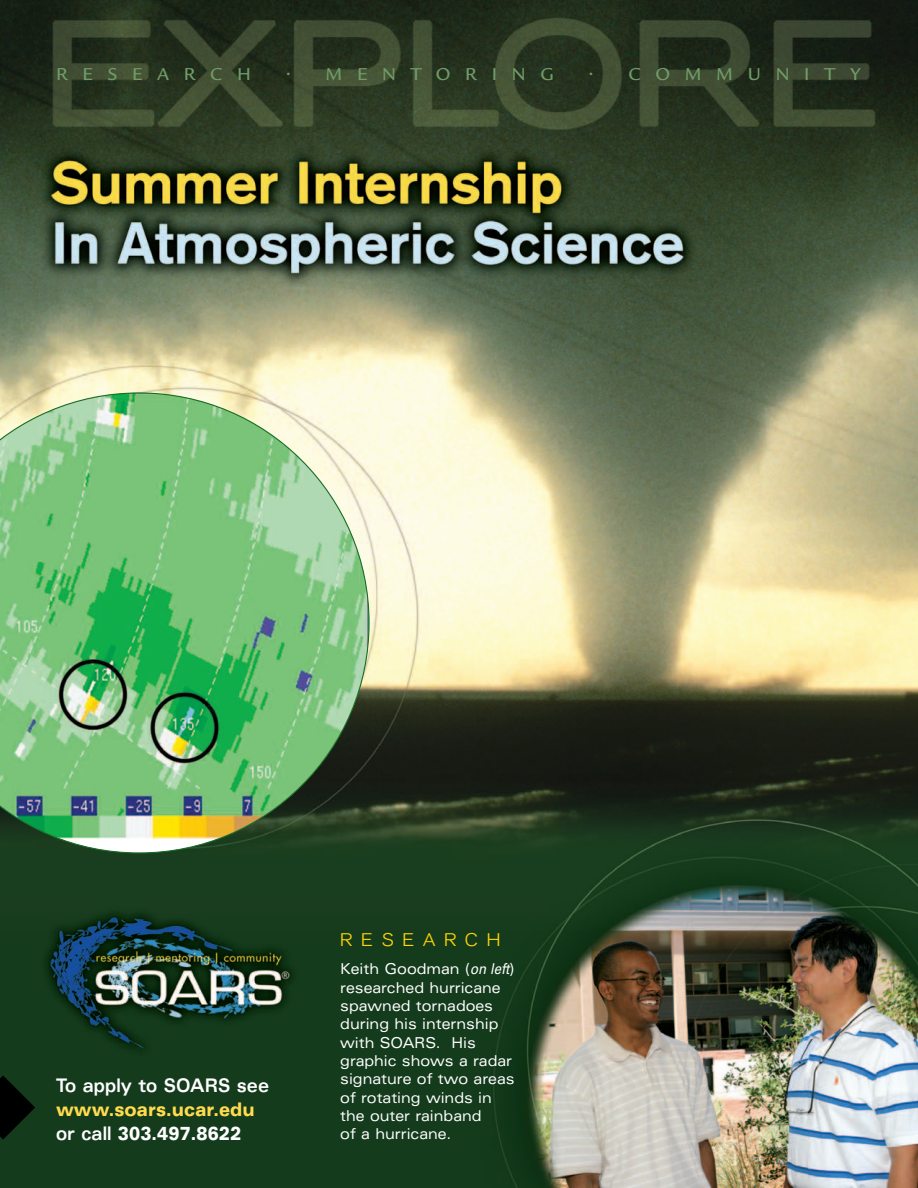
<style>
.page{position:relative;width:918px;height:1188px;background:#fff}
.page>*{position:absolute;margin:0;border:0;box-sizing:border-box;transform-origin:0 0}
.t1{font:900 expanded 18.75px/24px "Univers";letter-spacing:.005em;color:#ffdc4e;scale:.8 1}
.t2{font:500 18.75px "Legacy Sans";letter-spacing:.79em;color:#709b68}
.t3{font:700 expanded 18.75px "Univers";letter-spacing:.005em;color:#fff;scale:.8 1}
.t4{font:300 18px "Akzidenz Grotesk";letter-spacing:.445em;color:#fed503;scale:1.1 1}
.t5{font:expanded 15px/18.3px "Univers";color:#fff;scale:.88 1}
.s1{font-weight:700;color:#fff}
.s2{color:#fff}
.s3{font-style:italic;font-stretch:normal}
</style>
<div class="page">
<img style="left:0;top:0;width:918px;height:1188px">
<svg style="left:0;top:392px;width:370px;height:462px;background:#7bb97c"></svg>
<svg style="left:0;top:1075px;width:35px;height:65px;background:#091b0d"></svg>
<p class="t2" style="left:56px;top:67px;width:196px">RESEARCH</p>
<p class="t2" style="left:286px;top:67px;width:270px">• MENTORING</p>
<p class="t2" style="left:589px;top:67px;width:273px">• COMMUNITY</p>
<p class="t3" style="left:56px;top:1078px;width:268px">To apply to SOARS see</p>
<p class="t1" style="left:56px;top:1099px;width:250px">www.soars.ucar.edu <span class="s1">or call</span> <span class="s2">303.497.8622</span></p>
<p class="t4" style="left:340px;top:933px;width:148px">RESEARCH</p>
<p class="t5" style="left:340px;top:961px;width:200px">Keith Goodman (<span class="s3">on left</span>) researched hurricane spawned tornadoes during his internship with SOARS. His graphic shows a radar signature of two areas of rotating winds in the outer rainband<br>of a hurricane.</p>
</div>
